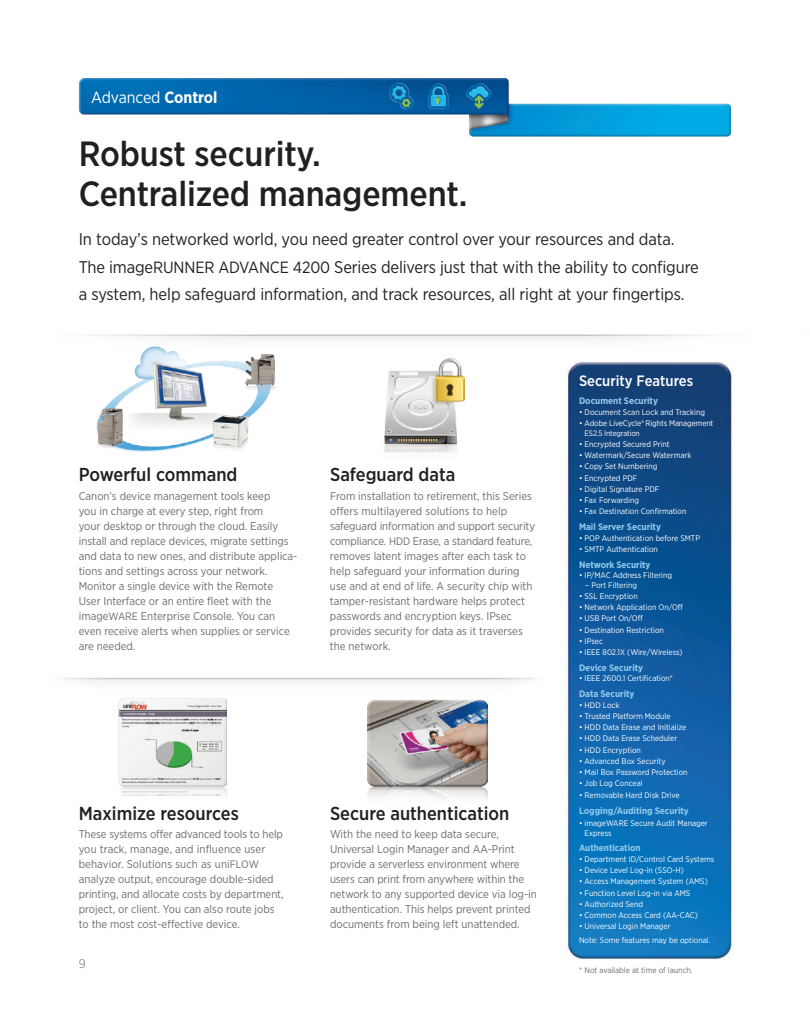
<style>
.page{position:relative;width:810px;height:1035px;background:#fff}
.page>*{position:absolute;margin:0;border:0;box-sizing:border-box;transform-origin:0 0}
.t1{font:500 35px/40px "Gotham Narrow";letter-spacing:-.005em;color:#231f20}
.t2{font:500 18.75px "Gotham Narrow";color:#231f20}
.t3{font:16.88px/27.5px "Gotham Narrow";letter-spacing:-.005em;color:#231f20}
.t4{font:16.25px "Gotham Narrow";letter-spacing:-.005em;color:#fff}
.t5{font:500 15px "Gotham Narrow";color:#fff}
.t6{font:300 12.5px "Gotham Narrow";color:#6c6d70}
.t7{font:11.25px/15px "Gotham Narrow";color:#6c6d70}
.t8{font:700 9.38px "Gotham Narrow";color:#91c9ed}
.t9{font:8.12px/10px "Gotham Narrow";color:#fff}
.t10{font:8.12px "Gotham Narrow";color:#6c6d70}
.t11{font:7.75px "Gotham Narrow";letter-spacing:-.015em;color:#fff}
.s1{font-weight:700}
.s2{font-size:16.25px}
.s3{font-size:10.75px}
</style>
<div class="page">
<img style="left:60px;top:334px;width:673px;height:625px">
<img style="left:78px;top:78px;width:654px;height:59px">
<img style="left:367px;top:700px;width:121px;height:117px">
<img style="left:377px;top:343px;width:87px;height:125px">
<img style="left:78px;top:337px;width:208px;height:125px">
<img style="left:118px;top:698px;width:109px;height:110px">
<h3 class="t4" style="left:91px;top:87px;width:128px">Advanced <span class="s1">Control</span></h3>
<h1 class="t1" style="left:79px;top:133px;width:390px">Robust security.<br>Centralized management.</h1>
<p class="t3" style="left:79px;top:225px;width:622px">In today’s networked world, you need greater control over your resources and data.<br>The image<span class="s2">RUNNER ADVANCE 4200</span> Series delivers just that with the ability to configure a system, help safeguard information, and track resources, all right at your fingertips.</p>
<h2 class="t2" style="left:79px;top:463px;width:160px">Powerful command</h2>
<p class="t7" style="left:79px;top:488px;width:220px">Canon’s device management tools keep<br>you in charge at every step, right from<br>your desktop or through the cloud. Easily install and replace devices, migrate settings and data to new ones, and distribute applica&shy;tions and settings across your network.<br>Monitor a single device with the Remote User Interface or an entire fleet with the image<span class="s3">WARE</span> Enterprise Console. You can even receive alerts when supplies or service are needed.</p>
<h2 class="t2" style="left:330px;top:463px;width:127px">Safeguard data</h2>
<p class="t7" style="left:330px;top:488px;width:207px">From installation to retirement, this Series offers multilayered solutions to help safeguard information and support security compliance. <span class="s3">HDD</span> Erase, a standard feature, removes latent images after each task to help safeguard your information during use and at end of life. A security chip with tamper-resistant hardware helps protect passwords and encryption keys. IPsec provides security for data as it traverses the network.</p>
<h2 class="t2" style="left:79px;top:801px;width:162px">Maximize resources</h2>
<p class="t7" style="left:79px;top:827px;width:206px">These systems offer advanced tools to help you track, manage, and influence user behavior. Solutions such as uni<span class="s3">FLOW </span>analyze output, encourage double-sided printing, and allocate costs by department, project, or client. You can also route jobs to the most cost-effective device.</p>
<p class="t6" style="left:79px;top:955px;width:8px">9</p>
<h2 class="t2" style="left:330px;top:801px;width:181px">Secure authentication</h2>
<p class="t7" style="left:330px;top:827px;width:208px">With the need to keep data secure, Universal Login Manager and AA-Print provide a serverless environment where users can print from anywhere within the network to any supported device via log-in authentication. This helps prevent printed documents from being left unattended.</p>
<h3 class="t5" style="left:579px;top:372px;width:116px">Security Features</h3>
<p class="t8" style="left:579px;top:395px;width:80px">Document Security</p>
<p class="t9" style="left:579px;top:407px;width:128px">• Document Scan Lock and Tracking</p>
<p class="t9" style="left:579px;top:418px;width:136px">• Adobe LiveCycle® Rights Management</p>
<p class="t11" style="left:585px;top:428px;width:57px">ES2.5 Integration</p>
<p class="t9" style="left:579px;top:439px;width:92px">• Encrypted Secured Print</p>
<p class="t9" style="left:579px;top:450px;width:114px">• Watermark/Secure Watermark</p>
<p class="t9" style="left:579px;top:461px;width:80px">• Copy Set Numbering</p>
<p class="t9" style="left:579px;top:473px;width:60px">• Encrypted PDF</p>
<p class="t9" style="left:579px;top:484px;width:82px">• Digital Signature PDF</p>
<p class="t9" style="left:579px;top:495px;width:62px">• Fax Forwarding</p>
<p class="t9" style="left:579px;top:506px;width:109px">• Fax Destination Confirmation</p>
<p class="t8" style="left:579px;top:521px;width:83px">Mail Server Security</p>
<p class="t9" style="left:579px;top:533px;width:123px">• POP Authentication before SMTP</p>
<p class="t9" style="left:579px;top:544px;width:81px">• SMTP Authentication</p>
<p class="t8" style="left:579px;top:558px;width:73px">Network Security</p>
<p class="t9" style="left:579px;top:570px;width:95px">• IP/MAC Address Filtering</p>
<p class="t9" style="left:585px;top:579px;width:53px">– Port Filtering</p>
<p class="t9" style="left:579px;top:591px;width:60px">• SSL Encryption</p>
<p class="t9" style="left:579px;top:602px;width:106px">• Network Application On/Off</p>
<p class="t9" style="left:579px;top:613px;width:65px">• USB Port On/Off</p>
<p class="t9" style="left:579px;top:624px;width:86px">• Destination Restriction</p>
<p class="t9" style="left:579px;top:636px;width:25px">• IPsec</p>
<p class="t9" style="left:579px;top:647px;width:105px">• IEEE 802.1X (Wire/Wireless)</p>
<p class="t8" style="left:579px;top:661px;width:66px">Device Security</p>
<p class="t9" style="left:579px;top:673px;width:96px">• IEEE 2600.1 Certification*</p>
<p class="t8" style="left:579px;top:688px;width:57px">Data Security</p>
<p class="t9" style="left:579px;top:699px;width:42px">• HDD Lock</p>
<p class="t9" style="left:579px;top:711px;width:93px">• Trusted Platform Module</p>
<p class="t9" style="left:579px;top:722px;width:109px">• HDD Data Erase and Initialize</p>
<p class="t9" style="left:579px;top:733px;width:100px">• HDD Data Erase Scheduler</p>
<p class="t9" style="left:579px;top:744px;width:63px">• HDD Encryption</p>
<p class="t9" style="left:579px;top:756px;width:88px">• Advanced Box Security</p>
<p class="t9" style="left:579px;top:767px;width:110px">• Mail Box Password Protection</p>
<p class="t9" style="left:579px;top:778px;width:65px">• Job Log Conceal</p>
<p class="t9" style="left:579px;top:790px;width:102px">• Removable Hard Disk Drive</p>
<p class="t8" style="left:579px;top:805px;width:111px">Logging/Auditing Security</p>
<p class="t9" style="left:585px;top:818px;width:125px;text-indent:-6px">• imageWARE Secure Audit Manager<br>Express</p>
<p class="t8" style="left:579px;top:842px;width:63px">Authentication</p>
<p class="t9" style="left:579px;top:854px;width:137px">• Department ID/Control Card Systems</p>
<p class="t9" style="left:579px;top:865px;width:107px">• Device Level Log-in (SSO-H)</p>
<p class="t9" style="left:579px;top:876px;width:130px">• Access Management System (AMS)</p>
<p class="t9" style="left:579px;top:888px;width:113px">• Function Level Log-in via AMS</p>
<p class="t9" style="left:579px;top:899px;width:66px">• Authorized Send</p>
<p class="t9" style="left:579px;top:910px;width:120px">• Common Access Card (AA-CAC)</p>
<p class="t9" style="left:579px;top:920px;width:133px;line-height:13.8px">• Universal Login Manager<br>Note: Some features may be optional.</p>
<p class="t10" style="left:579px;top:965px;width:115px">* Not available at time of launch.</p>
</div>
